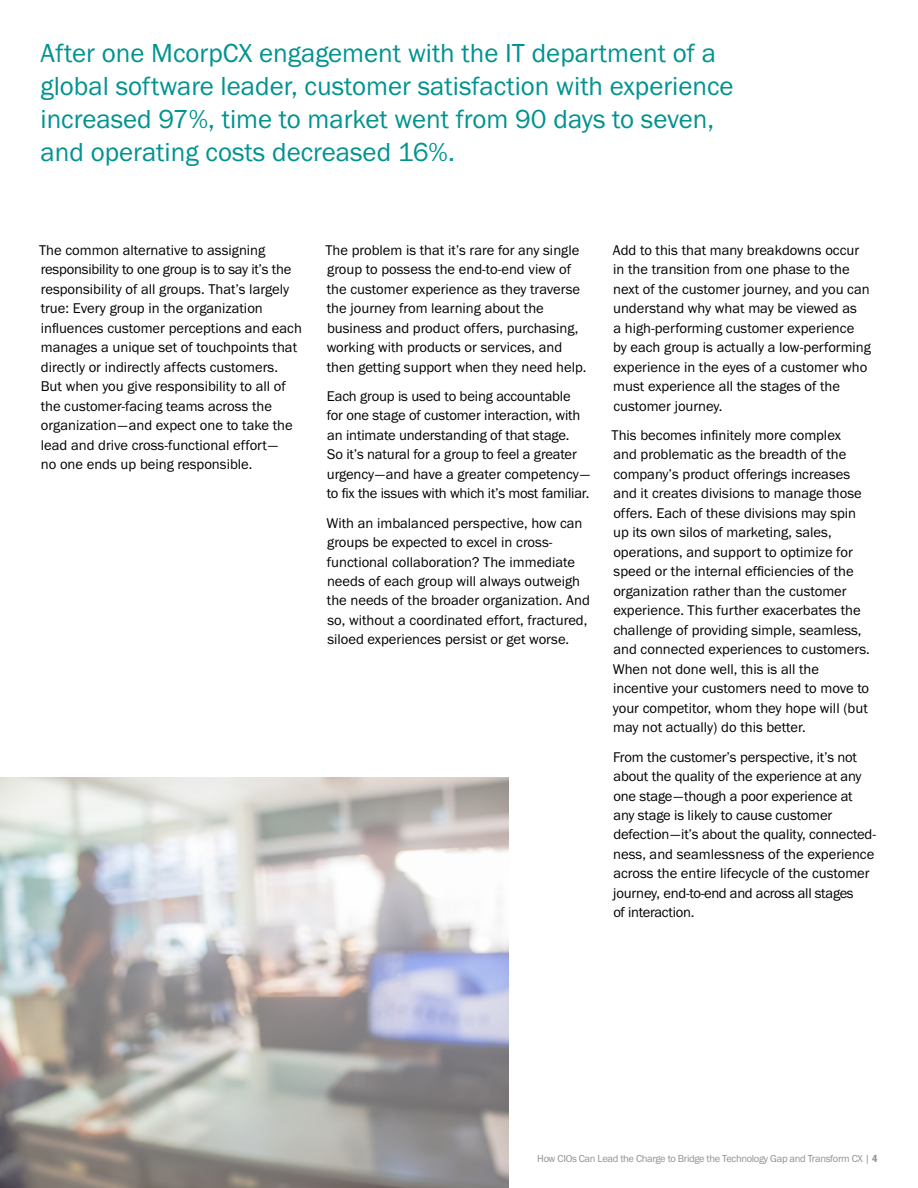
<style>
.page{position:relative;width:918px;height:1188px;background:#fff}
.page>*{position:absolute;margin:0;border:0;box-sizing:border-box;transform-origin:0 0}
.t1{font:27px/33px "Franklin Got T";color:#00938f}
.t2{font:14.7px/19.5px "Franklin Got T";color:#000}
.t3{font:10.5px "Franklin Got T";letter-spacing:-.03em;color:#919192}
.s1{font-weight:600;font-stretch:condensed}
</style>
<div class="page">
<img style="left:0;top:778px;width:509px;height:410px">
<h1 class="t1" style="left:40px;top:36px;width:695px">After one McorpCX engagement with the IT department of a global software leader, customer satisfaction with experience increased 97%, time to market went from 90 days to seven, and operating costs decreased 16%.</h1>
<p class="t2" style="left:39px;top:240px;width:264px">The common alternative to assigning responsibility to one group is to say it’s the responsibility of all groups. That’s largely true: Every group in the organization influences customer perceptions and each manages a unique set of touchpoints that directly or indirectly affects customers.<br>But when you give responsibility to all of the customer-facing teams across the organization—and expect one to take the lead and drive cross-functional effort—<br>no one ends up being responsible.</p>
<p class="t2" style="left:325px;top:240px;width:263px">The problem is that it’s rare for any single group to possess the end-to-end view of the customer experience as they traverse the journey from learning about the business and product offers, purchasing, working with products or services, and then getting support when they need help.</p>
<p class="t2" style="left:327px;top:386px;width:264px">Each group is used to being accountable for one stage of customer interaction, with an intimate understanding of that stage.<br>So it’s natural for a group to feel a greater urgency—and have a greater competency— to fix the issues with which it’s most familiar.</p>
<p class="t2" style="left:327px;top:513px;width:265px">With an imbalanced perspective, how can groups be expected to excel in cross&shy;functional collaboration? The immediate needs of each group will always outweigh the needs of the broader organization. And so, without a coordinated effort, fractured, siloed experiences persist or get worse.</p>
<p class="t2" style="left:613px;top:240px;width:260px">Add to this that many breakdowns occur in the transition from one phase to the next of the customer journey, and you can understand why what may be viewed as<br>a high-performing customer experience by each group is actually a low-performing experience in the eyes of a customer who must experience all the stages of the customer journey.</p>
<p class="t2" style="left:612px;top:425px;width:260px">This becomes infinitely more complex<br>and problematic as the breadth of the company’s product offerings increases and it creates divisions to manage those offers. Each of these divisions may spin up its own silos of marketing, sales, operations, and support to optimize for speed or the internal efficiencies of the organization rather than the customer experience. This further exacerbates the challenge of providing simple, seamless, and connected experiences to customers.<br>When not done well, this is all the incentive your customers need to move to your competitor, whom they hope will (but may not actually) do this better.</p>
<p class="t2" style="left:613px;top:747px;width:264px">From the customer’s perspective, it’s not about the quality of the experience at any one stage—though a poor experience at any stage is likely to cause customer defection—it’s about the quality, connected&shy;ness, and seamlessness of the experience across the entire lifecycle of the customer journey, end-to-end and across all stages<br>of interaction.</p>
<p class="t3" style="left:537px;top:1153px;width:342px">How CIOs Can Lead the Charge to Bridge the Technology Gap and Transform CX | <span class="s1">4</span></p>
</div>
